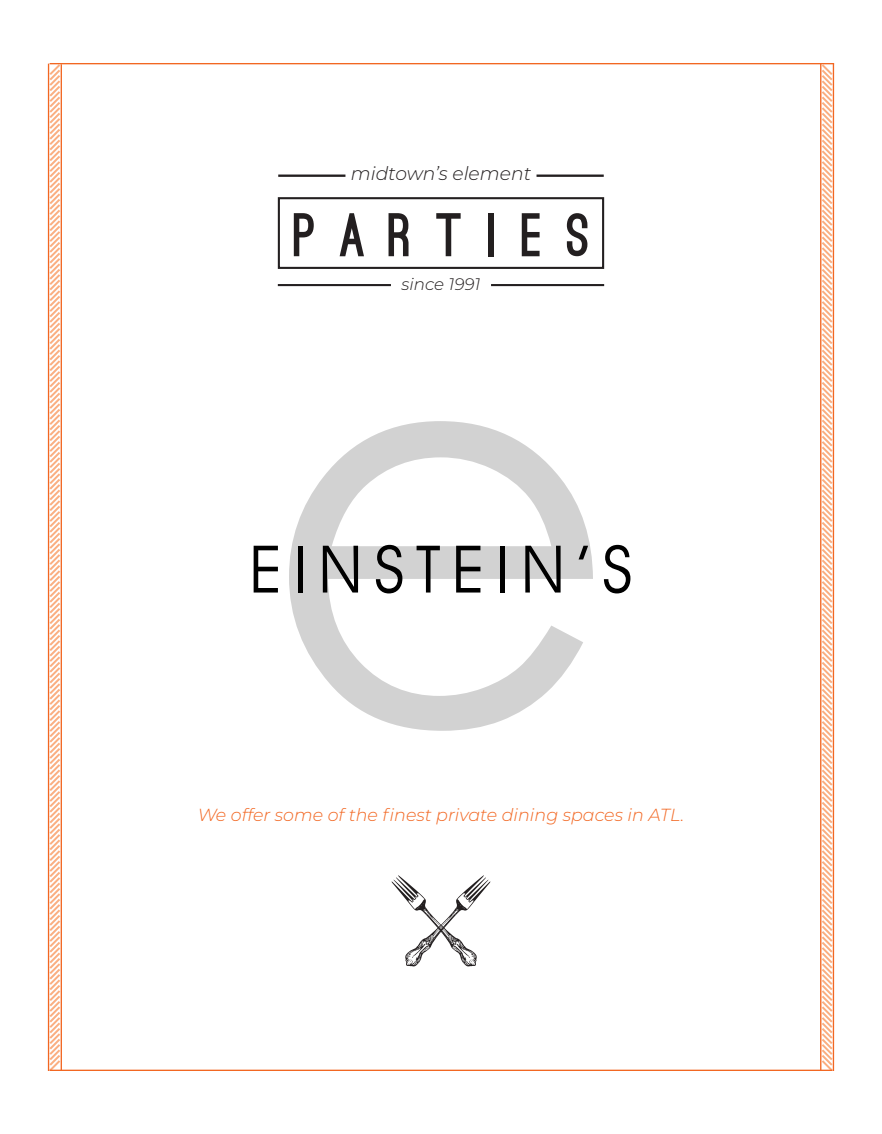
<style>
.page{position:relative;width:882px;height:1134px;background:#fff}
.page>*{position:absolute;margin:0;border:0;box-sizing:border-box;transform-origin:0 0}
.t1{font:65.8px "Avant Garde IT Cby BT";letter-spacing:.175em;color:#000}
.t2{font:900 58.45px "Ostrich Sans";letter-spacing:.4em;color:#231f20}
.t3{font:italic 300 18.72px "Montserrat";color:#231f20}
.t4{font:italic 300 17.5px "Montserrat";color:#f26722}
.t5{font:italic 300 16.62px "Montserrat";color:#231f20}
</style>
<div class="page">
<svg style="left:289px;top:421px;width:304px;height:310px"></svg>
<svg style="left:47px;top:63px;width:14px;height:1008px"></svg>
<hr style="left:61px;top:64px;width:1px;height:1007px;background:#f26722">
<hr style="left:48px;top:64px;width:1px;height:1007px;background:#f26722">
<svg style="left:821px;top:63px;width:14px;height:1008px"></svg>
<hr style="left:820px;top:63px;width:1px;height:1008px;background:#f26722">
<hr style="left:49px;top:1070px;width:784px;height:1px;background:#f26722">
<hr style="left:50px;top:63px;width:784px;height:1px;background:#f26722">
<hr style="left:833px;top:64px;width:1px;height:1007px;background:#f26722">
<hr style="left:278px;top:284px;width:113px;height:2px;background:#231f20">
<hr style="left:491px;top:284px;width:113px;height:2px;background:#231f20">
<div style="left:278px;top:197px;width:326px;height:72px;background:#fff;border:2px solid #231f20"></div>
<hr style="left:278px;top:175px;width:67px;height:2px;background:#231f20">
<hr style="left:537px;top:175px;width:67px;height:2px;background:#231f20">
<p class="t3" style="left:351px;top:160px;width:182px">midtown’s element</p>
<h2 class="t2" style="left:294px;top:213px;width:298px">PARTIES</h2>
<p class="t5" style="left:402px;top:273px;width:80px">since 1991</p>
<h1 class="t1" style="left:249px;top:529px;width:385px">EINSTEIN’S</h1>
<p class="t4" style="left:198px;top:803px;width:488px">We offer some of the finest private dining spaces in ATL.</p>
</div>
